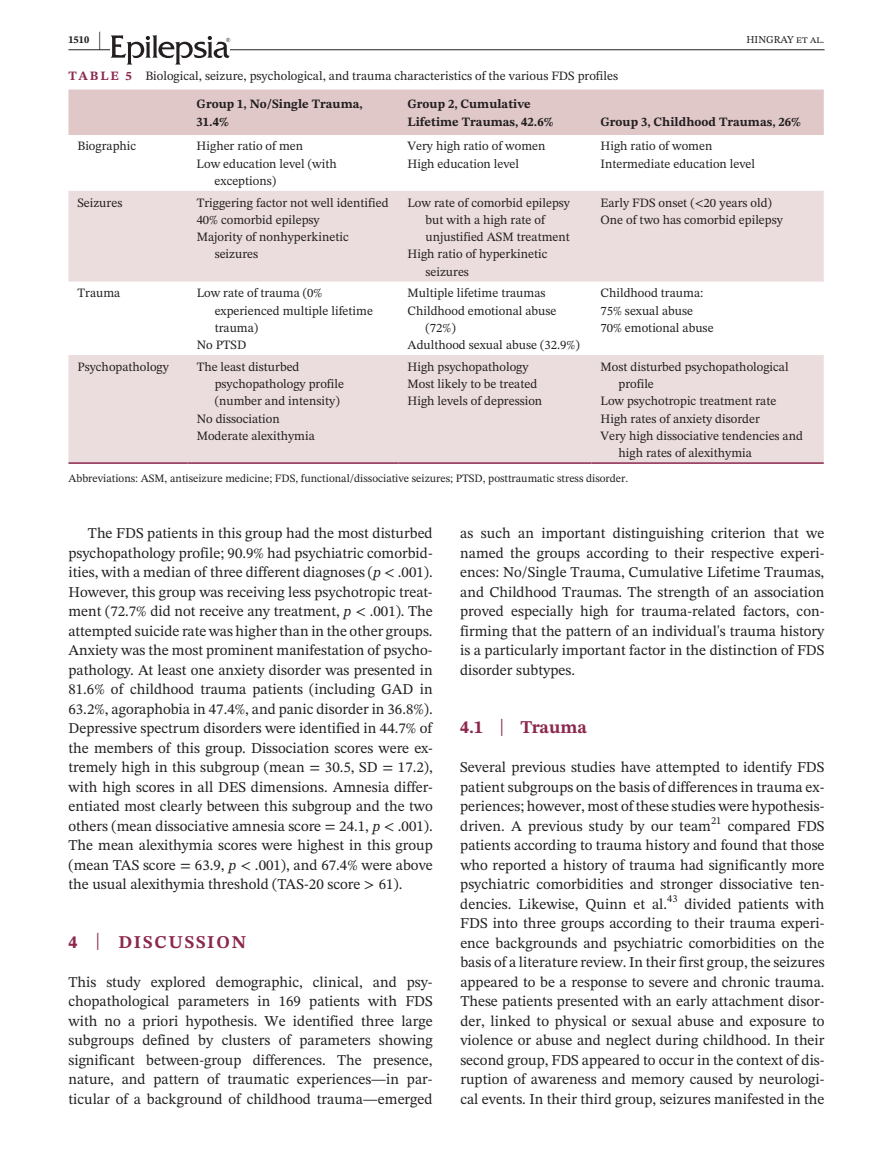
<style>
.page{position:relative;width:893px;height:1174px;background:#fff}
.page>*{position:absolute;margin:0;border:0;box-sizing:border-box;transform-origin:0 0}
.t1{font:700 18px "STIX Two Text";letter-spacing:.1em;color:#8c284e}
.t2{font:15px/19.5px "STIX Two Text";color:#231f20;text-align:justify}
.t3{font:12.75px/17.2px "STIX Two Text";color:#231f20}
.t4{font:700 12.75px/17.2px "STIX Two Text";color:#231f20}
.t5{font:11.25px "STIX Two Text";color:#231f20}
.t6{font:10.5px "STIX Two Text";color:#231f20}
.t7{font:700 10.5px "STIX Two Text";color:#231f20}
.s1{font-size:21px}
.s2{font-weight:700;color:#8c284e}
.s3{font-style:italic}
.s4{font-weight:400;font-size:23.7px}
</style>
<div class="page">
<hr style="left:68px;top:49px;width:756px;height:1px;background:#231f20">
<svg style="left:111px;top:35px;width:119px;height:30px"></svg>
<div style="left:68px;top:90px;width:756px;height:45px;background:#e0c8c9"></div>
<svg style="left:68px;top:191px;width:756px;height:271px;fill:#ebdcdd"></svg>
<hr style="left:68px;top:462px;width:120px;height:2px;background:#8c284e">
<hr style="left:188px;top:462px;width:210px;height:2px;background:#8c284e">
<hr style="left:398px;top:462px;width:193px;height:2px;background:#8c284e">
<hr style="left:591px;top:462px;width:233px;height:2px;background:#8c284e">
<p class="t7" style="left:68px;top:32px;width:34px">1510 <span class="s1">|</span></p>
<p class="t6" style="left:746px;top:32px;width:80px">HINGRAY et al.</p>
<p class="t3" style="left:68px;top:67px;width:551px"><span class="s2">TABLE 5</span> Biological, seizure, psychological, and trauma characteristics of the various FDS profiles</p>
<p class="t4" style="left:197px;top:96px;width:167px">Group 1, No/Single Trauma,<br>31.4%</p>
<p class="t4" style="left:407px;top:96px;width:148px">Group 2, Cumulative<br>Lifetime Traumas, 42.6%</p>
<p class="t4" style="left:600px;top:113px;width:202px">Group 3, Childhood Traumas, 26%</p>
<p class="t3" style="left:77px;top:137px;width:60px">Biographic</p>
<p class="t3" style="left:197px;top:137px;width:108px">Higher ratio of men</p>
<p class="t3" style="left:197px;top:155px;width:142px">Low education level (with</p>
<p class="t3" style="left:215px;top:172px;width:63px">exceptions)</p>
<p class="t3" style="left:77px;top:194px;width:46px">Seizures</p>
<p class="t3" style="left:197px;top:194px;width:193px">Triggering factor not well identified</p>
<p class="t3" style="left:197px;top:211px;width:125px">40% comorbid epilepsy</p>
<p class="t3" style="left:197px;top:228px;width:154px">Majority of nonhyperkinetic</p>
<p class="t3" style="left:215px;top:245px;width:45px">seizures</p>
<p class="t3" style="left:77px;top:284px;width:44px">Trauma</p>
<p class="t3" style="left:197px;top:284px;width:127px">Low rate of trauma (0%</p>
<p class="t3" style="left:215px;top:302px;width:160px">experienced multiple lifetime</p>
<p class="t3" style="left:215px;top:319px;width:45px">trauma)</p>
<p class="t3" style="left:197px;top:336px;width:51px">No PTSD</p>
<p class="t3" style="left:407px;top:137px;width:139px">Very high ratio of women<br>High education level</p>
<p class="t3" style="left:600px;top:137px;width:156px">High ratio of women<br>Intermediate education level</p>
<p class="t3" style="left:407px;top:194px;width:164px">Low rate of comorbid epilepsy</p>
<p class="t3" style="left:425px;top:211px;width:121px">but with a high rate of</p>
<p class="t3" style="left:425px;top:228px;width:146px">unjustified ASM treatment</p>
<p class="t3" style="left:407px;top:245px;width:141px">High ratio of hyperkinetic</p>
<p class="t3" style="left:425px;top:263px;width:45px">seizures</p>
<p class="t3" style="left:408px;top:284px;width:140px">Multiple lifetime traumas</p>
<p class="t3" style="left:408px;top:302px;width:150px">Childhood emotional abuse</p>
<p class="t3" style="left:426px;top:319px;width:32px">(72%)</p>
<p class="t3" style="left:408px;top:336px;width:174px">Adulthood sexual abuse (32.9%)</p>
<p class="t3" style="left:600px;top:194px;width:184px">Early FDS onset (&lt;20 years old)<br>One of two has comorbid epilepsy</p>
<p class="t3" style="left:600px;top:284px;width:115px">Childhood trauma:<br>75% sexual abuse<br>70% emotional abuse</p>
<p class="t3" style="left:78px;top:358px;width:93px">Psychopathology</p>
<p class="t3" style="left:197px;top:358px;width:104px">The least disturbed</p>
<p class="t3" style="left:215px;top:375px;width:131px">psychopathology profile</p>
<p class="t3" style="left:215px;top:392px;width:127px">(number and intensity)</p>
<p class="t3" style="left:197px;top:410px;width:85px">No dissociation</p>
<p class="t3" style="left:197px;top:427px;width:120px">Moderate alexithymia</p>
<p class="t3" style="left:408px;top:358px;width:136px">High psychopathology<br>Most likely to be treated<br>High levels of depression</p>
<p class="t3" style="left:600px;top:358px;width:190px">Most disturbed psychopathological</p>
<p class="t3" style="left:618px;top:375px;width:37px">profile</p>
<p class="t3" style="left:600px;top:392px;width:177px">Low psychotropic treatment rate</p>
<p class="t3" style="left:600px;top:410px;width:161px">High rates of anxiety disorder</p>
<p class="t3" style="left:600px;top:427px;width:204px">Very high dissociative tendencies and</p>
<p class="t3" style="left:618px;top:444px;width:135px">high rates of alexithymia</p>
<p class="t5" style="left:68px;top:470px;width:561px">Abbreviations: ASM, antiseizure medicine; FDS, functional/dissociative seizures; PTSD, posttraumatic stress disorder.</p>
<p class="t2" style="left:68px;top:523px;width:366px;text-indent:20px">The FDS patients in this group had the most disturbed psychopathology profile; 90.9% had psychiatric comorbid&shy;ities, with a median of three different diagnoses (<span class="s3">p</span> &lt; .001).<br>However, this group was receiving less psychotropic treat&shy;ment (72.7% did not receive any treatment, <span class="s3">p</span> &lt; .001). The attempted suicide rate was higher than in the other groups.<br>Anxiety was the most prominent manifestation of psycho&shy;pathology. At least one anxiety disorder was presented in 81.6% of childhood trauma patients (including GAD in 63.2%, agoraphobia in 47.4%, and panic disorder in 36.8%).<br>Depressive spectrum disorders were identified in 44.7% of the members of this group. Dissociation scores were ex&shy;tremely high in this subgroup (mean = 30.5, SD = 17.2), with high scores in all DES dimensions. Amnesia differ&shy;entiated most clearly between this subgroup and the two others (mean dissociative amnesia score = 24.1, <span class="s3">p</span> &lt; .001).<br>The mean alexithymia scores were highest in this group (mean TAS score = 63.9, <span class="s3">p</span> &lt; .001), and 67.4% were above the usual alexithymia threshold (TAS-20 score &gt; 61).</p>
<p class="t1" style="left:68px;top:929px;width:179px">4 <span class="s4">|</span> DISCUSSION</p>
<p class="t2" style="left:68px;top:972px;width:366px">This study explored demographic, clinical, and psy&shy;chopathological parameters in 169 patients with FDS with no a priori hypothesis. We identified three large subgroups defined by clusters of parameters showing significant between-group differences. The presence, nature, and pattern of traumatic experiences—in par&shy;ticular of a background of childhood trauma—emerged</p>
<p class="t2" style="left:460px;top:523px;width:366px">as such an important distinguishing criterion that we named the groups according to their respective experi&shy;ences: No/Single Trauma, Cumulative Lifetime Traumas, and Childhood Traumas. The strength of an association proved especially high for trauma-related factors, con&shy;firming that the pattern of an individual's trauma history is a particularly important factor in the distinction of FDS disorder subtypes.</p>
<p class="t1" style="left:460px;top:714px;width:128px">4.1 <span class="s4">|</span> Trauma</p>
<p class="t2" style="left:460px;top:757px;width:366px">Several previous studies have attempted to identify FDS patient subgroups on the basis of differences in trauma ex&shy;periences; however, most of these studies were hypothesis&shy;driven. A previous study by our team</p>
<p class="t6" style="left:711px;top:813px;width:12px">21</p>
<p class="t2" style="left:460px;top:816px;width:366px;text-indent:267px">compared FDS patients according to trauma history and found that those who reported a history of trauma had significantly more psychiatric comorbidities and stronger dissociative ten&shy;dencies. Likewise, Quinn et al.</p>
<p class="t6" style="left:667px;top:891px;width:12px">43</p>
<p class="t2" style="left:460px;top:894px;width:366px;text-indent:224px">divided patients with FDS into three groups according to their trauma experi&shy;ence backgrounds and psychiatric comorbidities on the basis of a literature review. In their first group, the seizures appeared to be a response to severe and chronic trauma.<br>These patients presented with an early attachment disor&shy;der, linked to physical or sexual abuse and exposure to violence or abuse and neglect during childhood. In their second group, FDS appeared to occur in the context of dis&shy;ruption of awareness and memory caused by neurologi&shy;cal events. In their third group, seizures manifested in the</p>
</div>
